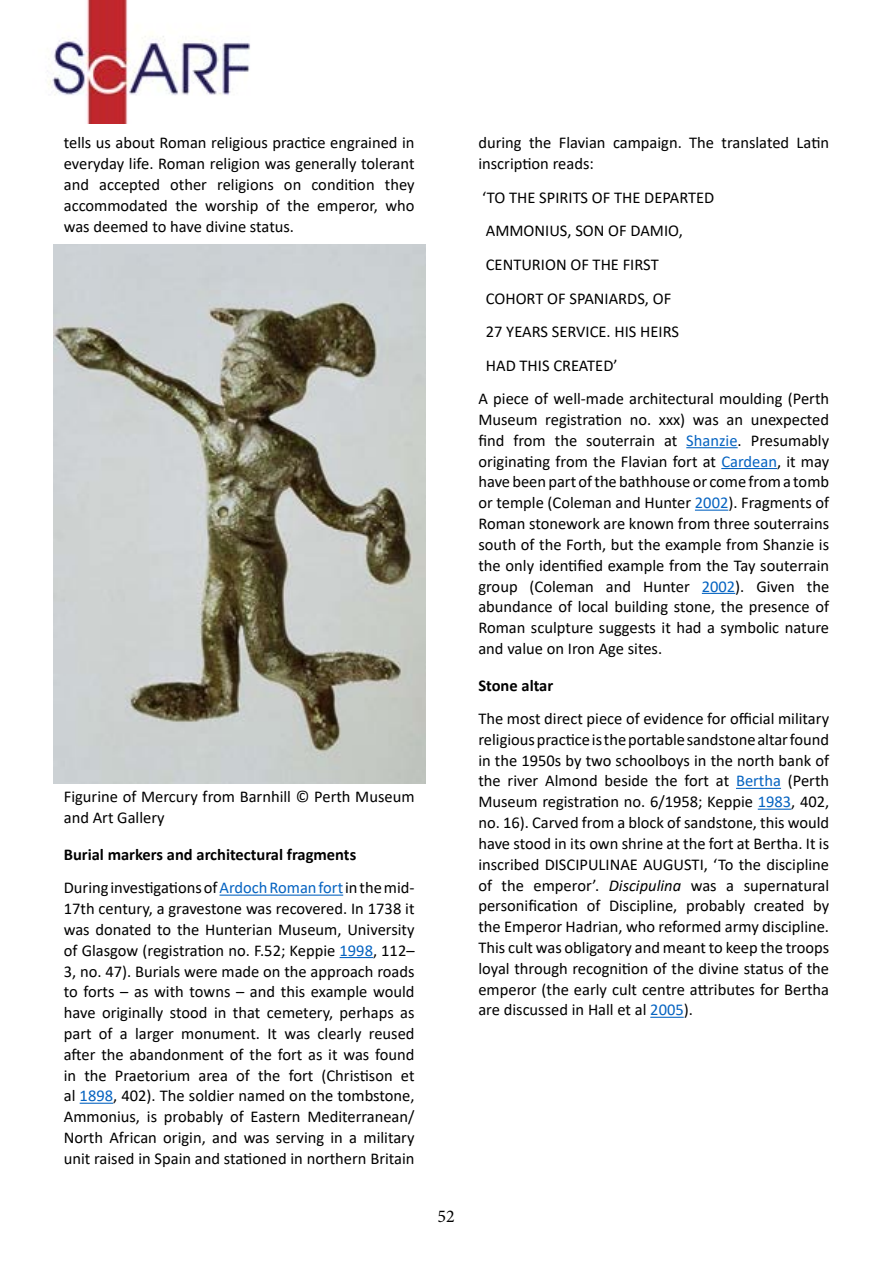
<style>
.page{position:relative;width:893px;height:1263px;background:#fff}
.page>*{position:absolute;margin:0;border:0;box-sizing:border-box;transform-origin:0 0}
.t1{font:18px "Minion Pro";color:#000}
.t2{font:16.5px/20.9px "Calibri";color:#000;text-align:justify}
.t3{font:700 16.5px/33.6px "Calibri";color:#000}
.s1{font-weight:400}
.s2{font-weight:400;color:#0563c1}
.s3{color:#0563c1}
.s4{font-style:italic}
</style>
<div class="page">
<img style="left:47px;top:0;width:203px;height:124px">
<hr style="left:219px;top:894px;width:124px;height:2px;background:#0563c1">
<hr style="left:340px;top:957px;width:33px;height:1px;background:#0563c1">
<hr style="left:80px;top:1103px;width:33px;height:1px;background:#0563c1">
<hr style="left:686px;top:447px;width:52px;height:1px;background:#0563c1">
<hr style="left:721px;top:468px;width:56px;height:1px;background:#0563c1">
<hr style="left:695px;top:510px;width:33px;height:1px;background:#0563c1">
<hr style="left:702px;top:593px;width:33px;height:1px;background:#0563c1">
<hr style="left:736px;top:788px;width:45px;height:1px;background:#0563c1">
<hr style="left:758px;top:809px;width:33px;height:1px;background:#0563c1">
<hr style="left:650px;top:1017px;width:34px;height:1px;background:#0563c1">
<img style="left:53px;top:244px;width:372px;height:539px">
<p class="t2" style="left:64px;top:132px;width:352px">tells us about Roman religious practice engrained in everyday life. Roman religion was generally tolerant and accepted other religions on condition they accommodated the worship of the emperor, who was deemed to have divine status.</p>
<p class="t2" style="left:64px;top:786px;width:352px">Figurine of Mercury from Barnhill ©️ Perth Museum and Art Gallery</p>
<p class="t3" style="left:64px;top:837px;width:352px">Burial markers and architectural fragments<br><span class="s1">During investigations of</span><span class="s2">Ardoch Roman fort</span><span class="s1">in the mid-</span></p>
<p class="t2" style="left:64px;top:898px;width:352px">17th century, a gravestone was recovered. In 1738 it was donated to the Hunterian Museum, University of Glasgow (registration no. F.52; Keppie <span class="s3">1998</span>, 112– 3, no. 47). Burials were made on the approach roads to forts – as with towns – and this example would have originally stood in that cemetery, perhaps as part of a larger monument. It was clearly reused after the abandonment of the fort as it was found in the Praetorium area of the fort (Christison et al <span class="s3">1898</span>, 402). The soldier named on the tombstone, Ammonius, is probably of Eastern Mediterranean/ North African origin, and was serving in a military unit raised in Spain and stationed in northern Britain</p>
<p class="t1" style="left:437px;top:1204px;width:19px">52</p>
<p class="t2" style="left:478px;top:132px;width:352px">during the Flavian campaign. The translated Latin inscription reads:</p>
<p class="t2" style="left:482px;top:186px;width:234px">‘TO THE SPIRITS OF THE DEPARTED</p>
<p class="t2" style="left:486px;top:220px;width:199px">AMMONIUS, SON OF DAMIO,</p>
<p class="t2" style="left:486px;top:254px;width:174px">CENTURION OF THE FIRST</p>
<p class="t2" style="left:486px;top:287px;width:187px">COHORT OF SPANIARDS, OF</p>
<p class="t2" style="left:486px;top:321px;width:195px">27 YEARS SERVICE. HIS HEIRS</p>
<p class="t2" style="left:486px;top:354px;width:133px">HAD THIS CREATED’</p>
<p class="t2" style="left:478px;top:388px;width:352px">A piece of well-made architectural moulding (Perth</p>
<p class="t2" style="left:478px;top:409px;width:352px">Museum registration no. xxx) was an unexpected find from the souterrain at <span class="s3">Shanzie</span>. Presumably originating from the Flavian fort at <span class="s3">Cardean</span>, it may have been part of the bathhouse or come from a tomb or temple (Coleman and Hunter <span class="s3">2002</span>). Fragments of Roman stonework are known from three souterrains south of the Forth, but the example from Shanzie is the only identified example from the Tay souterrain group (Coleman and Hunter <span class="s3">2002</span>). Given the abundance of local building stone, the presence of Roman sculpture suggests it had a symbolic nature and value on Iron Age sites.</p>
<p class="t3" style="left:478px;top:668px;width:76px">Stone altar</p>
<p class="t2" style="left:478px;top:708px;width:352px">The most direct piece of evidence for official military religious practice is the portable sandstone altar found in the 1950s by two schoolboys in the north bank of the river Almond beside the fort at <span class="s3">Bertha</span> (Perth Museum registration no. 6/1958; Keppie <span class="s3">1983</span>, 402, no. 16). Carved from a block of sandstone, this would have stood in its own shrine at the fort at Bertha. It is inscribed DISCIPULINAE AUGUSTI, ‘To the discipline of the emperor’. <span class="s4">Discipulina</span> was a supernatural personification of Discipline, probably created by the Emperor Hadrian, who reformed army discipline.<br>This cult was obligatory and meant to keep the troops loyal through recognition of the divine status of the emperor (the early cult centre attributes for Bertha are discussed in Hall et al <span class="s3">2005</span>).</p>
</div>
